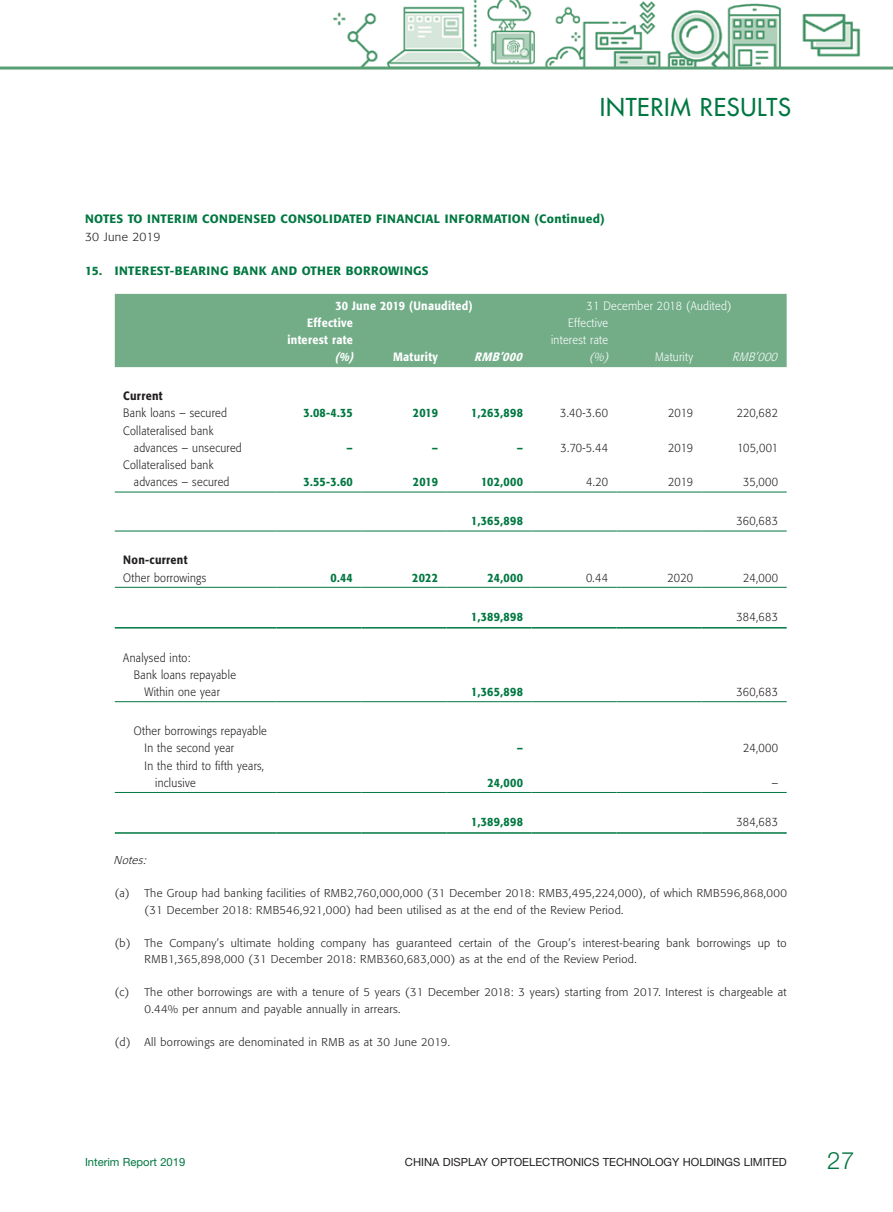
<style>
.page{position:relative;width:893px;height:1212px;background:#fff}
.page>*{position:absolute;margin:0;border:0;box-sizing:border-box;transform-origin:0 0}
.t1{font:500 24px "Futura Std";letter-spacing:.03em;color:#007741}
.t2{font:300 24px "Helvetica Neue LT Std";color:#007741}
.Body_Text{font:300 12px/17.2px "Formata";letter-spacing:.03em;color:#231f20;scale:.9 1}
.Heading_1{font:500 12px "Formata";letter-spacing:.03em;color:#007741}
.Body_Text-2{font:500 12px "Formata";letter-spacing:.03em;color:#007741;scale:.9 1}
.Body_Text-3{font:300 12px "Formata";letter-spacing:.03em;color:#fff;scale:.9 1}
.Body_Text-4{font:500 12px "Formata";letter-spacing:.03em;color:#fff;scale:.9 1}
.Body_Text-5{font:500 12px "Formata";letter-spacing:.03em;color:#231f20;scale:.9 1}
.Body_Text-6{font:300 12px "Formata";letter-spacing:.01em;color:#231f20}
.Body_Text-7{font:italic 500 12px "Formata";color:#fff;scale:.9 1}
.Body_Text-8{font:italic 300 12px "Formata";color:#fff;scale:.9 1}
.Notes{font:300 11.25px/16.5px "Formata";letter-spacing:.03em;color:#231f20}
.t3{font:11.25px "Helvetica Neue LT Std";color:#231f20}
.t4{font:11.25px "Helvetica Neue LT Std";color:#007741}
.Notes-2{font:italic 300 11.25px "Formata";color:#231f20}
</style>
<div class="page">
<img style="left:0;top:0;width:893px;height:834px">
<hr style="left:0;top:67px;width:893px;height:3px;background:#599f76">
<div style="left:115px;top:294px;width:672px;height:73px;background:#72ad88"></div>
<hr style="left:115px;top:492px;width:161px;height:1px;background:#007741">
<hr style="left:276px;top:492px;width:85px;height:1px;background:#007741">
<hr style="left:361px;top:492px;width:85px;height:1px;background:#007741">
<hr style="left:446px;top:492px;width:85px;height:1px;background:#007741">
<hr style="left:531px;top:492px;width:86px;height:1px;background:#007741">
<hr style="left:617px;top:492px;width:85px;height:1px;background:#007741">
<hr style="left:702px;top:492px;width:85px;height:1px;background:#007741">
<hr style="left:115px;top:531px;width:161px;height:1px;background:#007741">
<hr style="left:276px;top:531px;width:85px;height:1px;background:#007741">
<hr style="left:361px;top:531px;width:85px;height:1px;background:#007741">
<hr style="left:446px;top:531px;width:85px;height:1px;background:#007741">
<hr style="left:531px;top:531px;width:86px;height:1px;background:#007741">
<hr style="left:617px;top:531px;width:85px;height:1px;background:#007741">
<hr style="left:702px;top:531px;width:85px;height:1px;background:#007741">
<hr style="left:115px;top:587px;width:161px;height:1px;background:#007741">
<hr style="left:276px;top:587px;width:85px;height:1px;background:#007741">
<hr style="left:361px;top:587px;width:85px;height:1px;background:#007741">
<hr style="left:446px;top:587px;width:85px;height:1px;background:#007741">
<hr style="left:531px;top:587px;width:86px;height:1px;background:#007741">
<hr style="left:617px;top:587px;width:85px;height:1px;background:#007741">
<hr style="left:702px;top:587px;width:85px;height:1px;background:#007741">
<hr style="left:115px;top:627px;width:161px;height:1px;background:#007741">
<hr style="left:276px;top:627px;width:85px;height:1px;background:#007741">
<hr style="left:361px;top:627px;width:85px;height:1px;background:#007741">
<hr style="left:446px;top:627px;width:85px;height:1px;background:#007741">
<hr style="left:531px;top:627px;width:86px;height:1px;background:#007741">
<hr style="left:617px;top:627px;width:85px;height:1px;background:#007741">
<hr style="left:702px;top:627px;width:85px;height:1px;background:#007741">
<hr style="left:115px;top:701px;width:161px;height:1px;background:#007741">
<hr style="left:276px;top:701px;width:85px;height:1px;background:#007741">
<hr style="left:361px;top:701px;width:85px;height:1px;background:#007741">
<hr style="left:446px;top:701px;width:85px;height:1px;background:#007741">
<hr style="left:531px;top:701px;width:86px;height:1px;background:#007741">
<hr style="left:617px;top:701px;width:85px;height:1px;background:#007741">
<hr style="left:702px;top:701px;width:85px;height:1px;background:#007741">
<hr style="left:115px;top:792px;width:161px;height:1px;background:#007741">
<hr style="left:276px;top:792px;width:85px;height:1px;background:#007741">
<hr style="left:361px;top:792px;width:85px;height:1px;background:#007741">
<hr style="left:446px;top:792px;width:85px;height:1px;background:#007741">
<hr style="left:531px;top:792px;width:86px;height:1px;background:#007741">
<hr style="left:617px;top:792px;width:85px;height:1px;background:#007741">
<hr style="left:702px;top:792px;width:85px;height:1px;background:#007741">
<hr style="left:115px;top:832px;width:161px;height:2px;background:#007741">
<hr style="left:276px;top:832px;width:85px;height:2px;background:#007741">
<hr style="left:361px;top:832px;width:85px;height:2px;background:#007741">
<hr style="left:446px;top:832px;width:85px;height:2px;background:#007741">
<hr style="left:531px;top:832px;width:86px;height:2px;background:#007741">
<hr style="left:617px;top:832px;width:85px;height:2px;background:#007741">
<hr style="left:702px;top:832px;width:85px;height:2px;background:#007741">
<h1 class="t1" style="left:600px;top:92px;width:193px">INTERIM RESULTS</h1>
<p class="Heading_1" style="left:85px;top:212px;width:521px">NOTES TO INTERIM CONDENSED CONSOLIDATED FINANCIAL INFORMATION (Continued)</p>
<p class="Body_Text-6" style="left:85px;top:229px;width:77px">30 June 2019</p>
<p class="Heading_1" style="left:85px;top:263px;width:345px">15. INTEREST-BEARING BANK AND OTHER BORROWINGS</p>
<p class="Body_Text-4" style="left:335px;top:298px;width:154px">30 June 2019 (Unaudited)</p>
<p class="Body_Text-3" style="left:587px;top:298px;width:163px">31 December 2018 (Audited)</p>
<p class="Body_Text-4" style="left:307px;top:315px;width:53px">Effective</p>
<p class="Body_Text-4" style="left:287px;top:332px;width:74px">interest rate</p>
<p class="Body_Text-7" style="left:335px;top:350px;width:26px">(%)</p>
<p class="Body_Text-4" style="left:393px;top:350px;width:51px">Maturity</p>
<p class="Body_Text-7" style="left:474px;top:350px;width:59px">RMB’000</p>
<p class="Body_Text-3" style="left:568px;top:316px;width:46px">Effective</p>
<p class="Body_Text-3" style="left:551px;top:333px;width:65px">interest rate</p>
<p class="Body_Text-8" style="left:589px;top:350px;width:27px">(%)</p>
<p class="Body_Text-3" style="left:655px;top:350px;width:44px">Maturity</p>
<p class="Body_Text-8" style="left:732px;top:350px;width:55px">RMB’000</p>
<p class="Body_Text-5" style="left:123px;top:388px;width:45px">Current</p>
<p class="Body_Text" style="left:123px;top:405px;width:117px">Bank loans – secured</p>
<p class="Body_Text-2" style="left:303px;top:406px;width:57px">3.08-4.35</p>
<p class="Body_Text-2" style="left:413px;top:406px;width:29px">2019</p>
<p class="Body_Text-2" style="left:471px;top:406px;width:59px">1,263,898</p>
<p class="Body_Text" style="left:560px;top:405px;width:55px">3.40-3.60</p>
<p class="Body_Text" style="left:668px;top:405px;width:29px">2019</p>
<p class="Body_Text" style="left:737px;top:405px;width:48px">220,682</p>
<p class="Body_Text" style="left:134px;top:422px;width:121px;text-indent:-11px">Collateralised bank advances – unsecured</p>
<p class="Body_Text-2" style="left:347px;top:440px;width:8px">–</p>
<p class="Body_Text-2" style="left:432px;top:440px;width:8px">–</p>
<p class="Body_Text-2" style="left:517px;top:440px;width:8px">–</p>
<p class="Body_Text" style="left:561px;top:439px;width:54px">3.70-5.44</p>
<p class="Body_Text" style="left:668px;top:439px;width:29px">2019</p>
<p class="Body_Text" style="left:737px;top:439px;width:47px">105,001</p>
<p class="Body_Text" style="left:134px;top:456px;width:108px;text-indent:-11px">Collateralised bank advances – secured</p>
<p class="Body_Text-2" style="left:303px;top:475px;width:57px">3.55-3.60</p>
<p class="Body_Text-2" style="left:413px;top:475px;width:29px">2019</p>
<p class="Body_Text-2" style="left:481px;top:475px;width:48px">102,000</p>
<p class="Body_Text" style="left:586px;top:474px;width:26px">4.20</p>
<p class="Body_Text" style="left:668px;top:474px;width:29px">2019</p>
<p class="Body_Text" style="left:743px;top:474px;width:40px">35,000</p>
<p class="Body_Text-2" style="left:471px;top:514px;width:59px">1,365,898</p>
<p class="Body_Text" style="left:736px;top:513px;width:48px">360,683</p>
<p class="Body_Text-5" style="left:123px;top:553px;width:73px">Non-current</p>
<p class="Body_Text" style="left:123px;top:569px;width:94px">Other borrowings</p>
<p class="Body_Text-2" style="left:330px;top:570px;width:27px">0.44</p>
<p class="Body_Text-2" style="left:412px;top:570px;width:30px">2022</p>
<p class="Body_Text-2" style="left:487px;top:570px;width:41px">24,000</p>
<p class="Body_Text" style="left:586px;top:569px;width:26px">0.44</p>
<p class="Body_Text" style="left:667px;top:569px;width:30px">2020</p>
<p class="Body_Text" style="left:743px;top:569px;width:40px">24,000</p>
<p class="Body_Text-2" style="left:471px;top:609px;width:59px">1,389,898</p>
<p class="Body_Text" style="left:736px;top:608px;width:48px">384,683</p>
<p class="Body_Text" style="left:123px;top:649px;width:76px">Analysed into:</p>
<p class="Body_Text" style="left:134px;top:666px;width:115px">Bank loans repayable</p>
<p class="Body_Text" style="left:145px;top:683px;width:85px">Within one year</p>
<p class="Body_Text-2" style="left:471px;top:684px;width:59px">1,365,898</p>
<p class="Body_Text" style="left:736px;top:683px;width:48px">360,683</p>
<p class="Body_Text" style="left:134px;top:722px;width:149px">Other borrowings repayable</p>
<p class="Body_Text" style="left:145px;top:739px;width:101px">In the second year</p>
<p class="Body_Text-2" style="left:517px;top:741px;width:8px">–</p>
<p class="Body_Text" style="left:743px;top:739px;width:40px">24,000</p>
<p class="Body_Text" style="left:155px;top:757px;width:123px;text-indent:-11px">In the third to fifth years, inclusive</p>
<p class="Body_Text-2" style="left:487px;top:775px;width:41px">24,000</p>
<p class="Body_Text" style="left:772px;top:774px;width:8px">–</p>
<p class="Body_Text-2" style="left:471px;top:814px;width:59px">1,389,898</p>
<p class="Body_Text" style="left:736px;top:813px;width:48px">384,683</p>
<p class="Notes-2" style="left:114px;top:854px;width:37px">Notes:</p>
<p class="Notes" style="left:145px;top:885px;width:644px;text-indent:-30px">(a) The Group had banking facilities of RMB2,760,000,000 (31 December 2018: RMB3,495,224,000), of which RMB596,868,000 (31 December 2018: RMB546,921,000) had been utilised as at the end of the Review Period.</p>
<p class="Notes" style="left:145px;top:935px;width:643px;text-indent:-30px">(b) The Company’s ultimate holding company has guaranteed certain of the Group’s interest-bearing bank borrowings up to<br>RMB1,365,898,000 (31 December 2018: RMB360,683,000) as at the end of the Review Period.</p>
<p class="Notes" style="left:145px;top:984px;width:643px;text-indent:-30px">(c) The other borrowings are with a tenure of 5 years (31 December 2018: 3 years) starting from 2017. Interest is chargeable at<br>0.44% per annum and payable annually in arrears.</p>
<p class="Notes" style="left:115px;top:1034px;width:337px">(d) All borrowings are denominated in RMB as at 30 June 2019.</p>
<p class="t4" style="left:85px;top:1155px;width:102px">Interim Report 2019</p>
<p class="t3" style="left:405px;top:1155px;width:383px">CHINA DISPLAY OPTOELECTRONICS TECHNOLOGY HOLDINGS LIMITED</p>
<h1 class="t2" style="left:827px;top:1146px;width:29px">27</h1>
</div>
